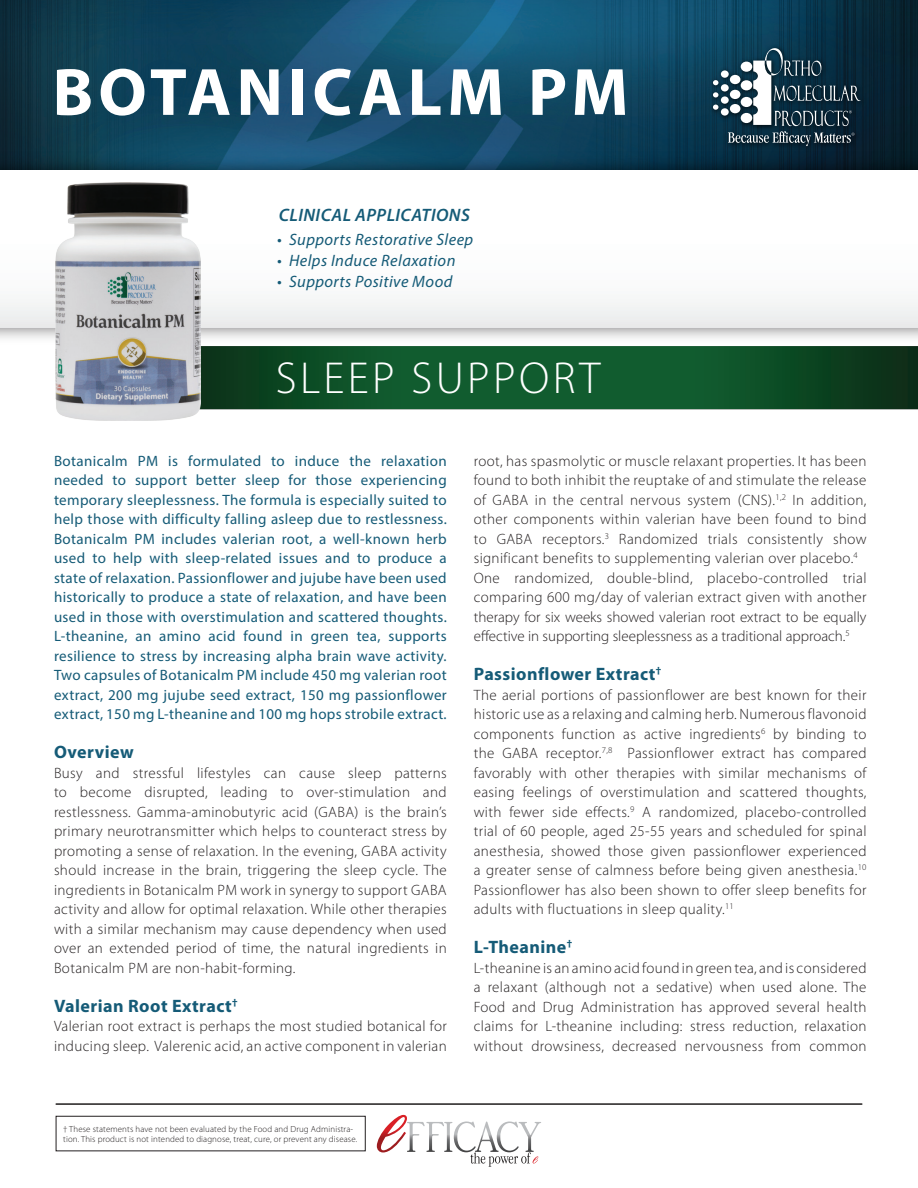
<style>
.page{position:relative;width:918px;height:1188px;background:#fff}
.page>*{position:absolute;margin:0;border:0;box-sizing:border-box;transform-origin:0 0}
.t1{font:700 67.5px "Myriad Pro";letter-spacing:.075em;color:#fff}
.t2{font:300 45px "Myriad Pro";letter-spacing:.075em;color:#fff}
.t3{font:700 18px "Myriad Pro";letter-spacing:.025em;color:#155b77}
.t4{font:italic 600 18px "Myriad Pro";letter-spacing:.025em;color:#155b77}
.t5{font:italic 16.5px "Myriad Pro";letter-spacing:.025em;color:#155b77}
.t6{font:300 15px/19.5px "Myriad Pro";letter-spacing:.025em;color:#231f20;text-align:justify}
.t7{font:15px/19.5px "Myriad Pro";letter-spacing:.025em;color:#155b77;text-align:justify}
.t8{font:300 8.85px/10.6px "Myriad Pro";letter-spacing:.015em;color:#231f20}
</style>
<div class="page">
<img style="left:201px;top:350px;width:717px;height:60px">
<img style="left:0;top:0;width:918px;height:148px">
<img style="left:0;top:148px;width:918px;height:202px">
<div style="left:0;top:170px;width:918px;height:158px;background:linear-gradient(to bottom,#fff,#f2f3f3)"></div>
<img style="left:708px;top:43px;width:160px;height:111px">
<div style="left:721px;top:70px;width:8px;height:8px;background:#fff;border-radius:50%"></div>
<div style="left:721px;top:84px;width:8px;height:8px;background:#fff;border-radius:50%"></div>
<div style="left:721px;top:96px;width:8px;height:8px;background:#fff;border-radius:50%"></div>
<div style="left:721px;top:108px;width:8px;height:8px;background:#fff;border-radius:50%"></div>
<svg style="left:713px;top:80px;width:5px;height:5px"></svg>
<svg style="left:713px;top:92px;width:5px;height:6px"></svg>
<svg style="left:713px;top:105px;width:5px;height:5px"></svg>
<svg style="left:728px;top:48px;width:133px;height:98px;background:#3c5563"></svg>
<svg style="left:377px;top:1115px;width:164px;height:52px"></svg>
<hr style="left:56px;top:1103px;width:806px;height:2px;background:#211e1e">
<div style="left:56px;top:1116px;width:310px;height:35px;border:1px solid #231f20"></div>
<img style="left:56px;top:182px;width:145px;height:239px">
<h1 class="t1" style="left:52px;top:48px;width:577px">BOTANICALM PM</h1>
<p class="t4" style="left:279px;top:203px;width:193px">CLINICAL APPLICATIONS</p>
<p class="t5" style="left:277px;top:229px;width:197px">• Supports Restorative Sleep</p>
<p class="t5" style="left:277px;top:250px;width:180px">• Helps Induce Relaxation</p>
<p class="t5" style="left:277px;top:271px;width:177px">• Supports Positive Mood</p>
<h2 class="t2" style="left:276px;top:351px;width:326px">SLEEP SUPPORT</h2>
<p class="t7" style="left:54px;top:451px;width:394px">Botanicalm PM is formulated to induce the relaxation needed to support better sleep for those experiencing temporary sleeplessness. The formula is especially suited to help those with difficulty falling asleep due to restlessness.<br>Botanicalm PM includes valerian root, a well-known herb used to help with sleep-related issues and to produce a state of relaxation. Passionflower and jujube have been used historically to produce a state of relaxation, and have been used in those with overstimulation and scattered thoughts.<br>L-theanine, an amino acid found in green tea, supports resilience to stress by increasing alpha brain wave activity.<br>Two capsules of Botanicalm PM include 450 mg valerian root extract, 200 mg jujube seed extract, 150 mg passionflower extract, 150 mg L-theanine and 100 mg hops strobile extract.</p>
<p class="t3" style="left:54px;top:741px;width:81px">Overview</p>
<p class="t6" style="left:54px;top:763px;width:394px">Busy and stressful lifestyles can cause sleep patterns to become disrupted, leading to over-stimulation and restlessness. Gamma-aminobutyric acid (GABA) is the brain’s primary neurotransmitter which helps to counteract stress by promoting a sense of relaxation. In the evening, GABA activity should increase in the brain, triggering the sleep cycle. The ingredients in Botanicalm PM work in synergy to support GABA activity and allow for optimal relaxation. While other therapies with a similar mechanism may cause dependency when used over an extended period of time, the natural ingredients in Botanicalm PM are non-habit-forming.</p>
<p class="t3" style="left:54px;top:994px;width:185px">Valerian Root Extract<sup>†</sup></p>
<p class="t6" style="left:54px;top:1016px;width:394px">Valerian root extract is perhaps the most studied botanical for inducing sleep. Valerenic acid, an active component in valerian</p>
<p class="t6" style="left:474px;top:451px;width:394px;text-align:left">root, has spasmolytic or muscle relaxant properties. It has been found to both inhibit the reuptake of and stimulate the release of GABA in the central nervous system (CNS).<sup>1,2</sup> In addition, other components within valerian have been found to bind to GABA receptors.<sup>3</sup> Randomized trials consistently show significant benefits to supplementing valerian over placebo.<sup>4<br></sup>One randomized, double-blind, placebo-controlled trial comparing 600 mg/day of valerian extract given with another therapy for six weeks showed valerian root extract to be equally effective in supporting sleeplessness as a traditional approach.<sup>5</sup></p>
<p class="t3" style="left:474px;top:663px;width:189px">Passionflower Extract<sup>†</sup></p>
<p class="t6" style="left:474px;top:685px;width:394px">The aerial portions of passionflower are best known for their historic use as a relaxing and calming herb. Numerous flavonoid components function as active ingredients<sup>6</sup> by binding to the GABA receptor.<sup>7,8</sup> Passionflower extract has compared favorably with other therapies with similar mechanisms of easing feelings of overstimulation and scattered thoughts, with fewer side effects.<sup>9</sup> A randomized, placebo-controlled trial of 60 people, aged 25-55 years and scheduled for spinal anesthesia, showed those given passionflower experienced a greater sense of calmness before being given anesthesia.<sup>10<br></sup>Passionflower has also been shown to offer sleep benefits for adults with fluctuations in sleep quality.<sup>11</sup></p>
<p class="t3" style="left:474px;top:936px;width:100px">L-Theanine<sup>†</sup></p>
<p class="t6" style="left:474px;top:958px;width:394px">L-theanine is an amino acid found in green tea, and is considered a relaxant (although not a sedative) when used alone. The Food and Drug Administration has approved several health claims for L-theanine including: stress reduction, relaxation without drowsiness, decreased nervousness from common</p>
<p class="t8" style="left:63px;top:1123px;width:296px">† These statements have not been evaluated by the Food and Drug Administra&shy;tion. This product is not intended to diagnose, treat, cure, or prevent any disease.</p>
</div>
